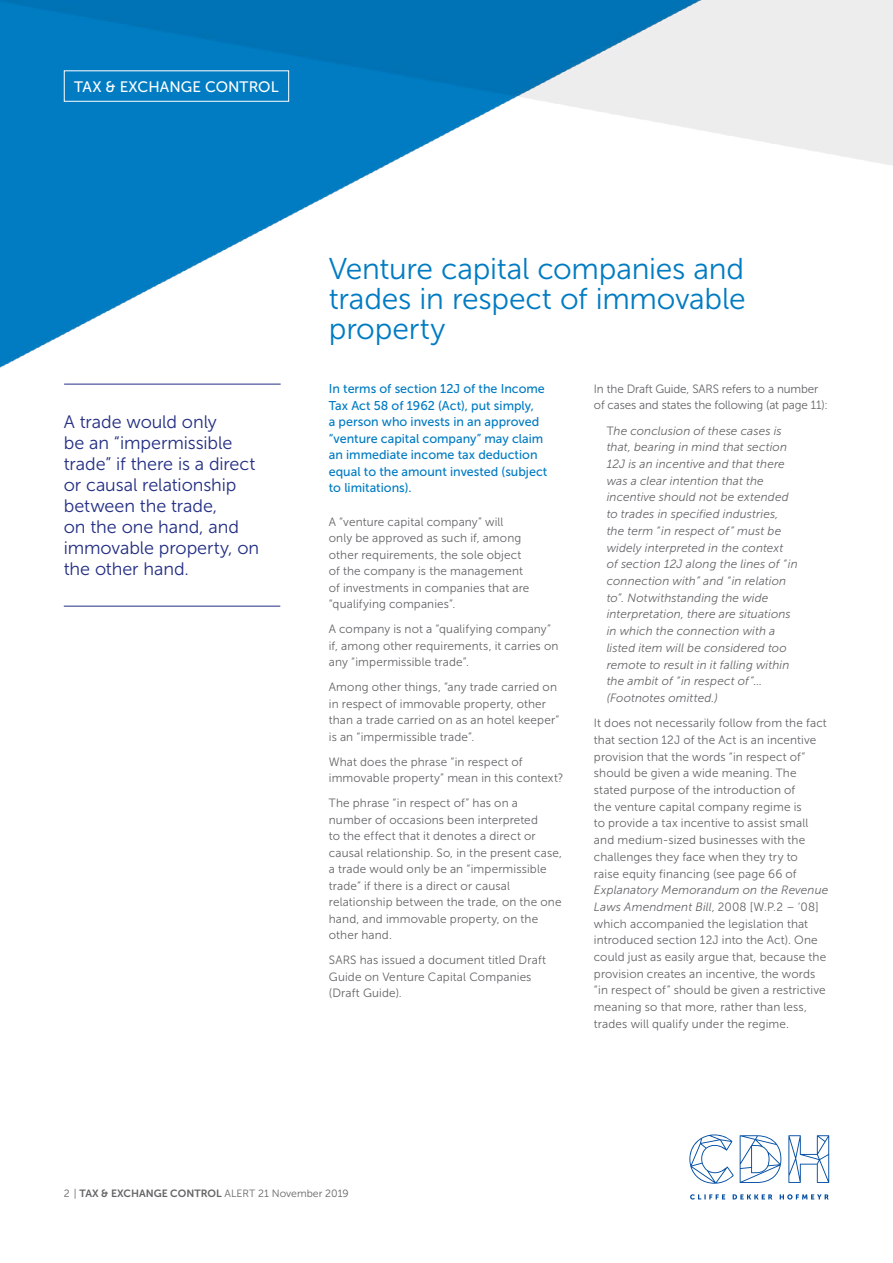
<style>
.page{position:relative;width:893px;height:1263px;background:#fff}
.page>*{position:absolute;margin:0;border:0;box-sizing:border-box;transform-origin:0 0}
.t1{font:30px/30px "Museo Sans 300";letter-spacing:-.005em;color:#007bc2;text-align:justify}
.t2{font:18px/21px "Museo Sans 300";letter-spacing:-.005em;color:#232e83}
.t3{font:15.15px "Museo Sans 500";letter-spacing:.005em;color:#fff}
.t4{font:12.75px/16.5px "Museo Sans 500";color:#007bc2}
.t5{font:12px/16.5px "Museo Sans 300";letter-spacing:.01em;color:#636466}
.t6{font:italic 12px/16.6px "Museo Sans 300";letter-spacing:.01em;color:#636466}
.t7{font:12px/16.6px "Museo Sans 300";letter-spacing:-.01em;color:#636466}
.t8{font:10.5px "Museo Sans 300";color:#636466}
.s1{font-style:normal}
.s2{font-style:italic}
.s3{font-family:"Museo Sans 700"}
</style>
<div class="page">
<svg style="left:690px;top:1194px;width:139px;height:5px"></svg>
<svg style="left:689px;top:1134px;width:45px;height:50px"></svg>
<svg style="left:740px;top:1135px;width:41px;height:48px"></svg>
<svg style="left:788px;top:1135px;width:41px;height:48px"></svg>
<img style="left:0;top:0;width:893px;height:384px">
<hr style="left:64px;top:384px;width:217px;height:1px;background:#232e83">
<hr style="left:64px;top:606px;width:216px;height:1px;background:#232e83">
<div style="left:64px;top:70px;width:225px;height:32px;border:1px solid #fff"></div>
<p class="t3" style="left:74px;top:78px;width:206px">TAX &amp; EXCHANGE CONTROL</p>
<h2 class="t2" style="left:64px;top:412px;width:197px">A trade would only<br>be an “impermissible trade” if there is a direct or causal relationship between the trade,<br>on the one hand, and immovable property, on the other hand.</h2>
<h1 class="t1" style="left:329px;top:253px;width:418px">Venture capital companies and trades in respect of immovable property</h1>
<p class="t4" style="left:329px;top:381px;width:220px">In terms of section 12J of the Income Tax Act 58 of 1962 (Act), put simply,<br>a person who invests in an approved “venture capital company” may claim an immediate income tax deduction equal to the amount invested (subject to limitations).</p>
<p class="t5" style="left:329px;top:513px;width:202px">A “venture capital company” will only be approved as such if, among other requirements, the sole object of the company is the management of investments in companies that are “qualifying companies”.</p>
<p class="t5" style="left:329px;top:621px;width:231px">A company is not a “qualifying company” if, among other requirements, it carries on any “impermissible trade”.</p>
<p class="t5" style="left:329px;top:679px;width:232px">Among other things, “any trade carried on in respect of immovable property, other than a trade carried on as an hotel keeper” is an “impermissible trade”.</p>
<p class="t5" style="left:329px;top:753px;width:236px">What does the phrase “in respect of immovable property” mean in this context?</p>
<p class="t5" style="left:329px;top:795px;width:235px">The phrase “in respect of” has on a number of occasions been interpreted<br>to the effect that it denotes a direct or causal relationship. So, in the present case, a trade would only be an “impermissible trade” if there is a direct or causal relationship between the trade, on the one hand, and immovable property, on the other hand.</p>
<p class="t5" style="left:329px;top:952px;width:219px">SARS has issued a document titled Draft<br>Guide on Venture Capital Companies (Draft Guide).</p>
<p class="t7" style="left:594px;top:380px;width:236px">In the Draft Guide, SARS refers to a number of cases and states the following (at page 11):</p>
<p class="t6" style="left:607px;top:422px;width:193px"><span class="s1">T</span>he conclusion of these cases is that, bearing in mind that section<br>12J is an incentive and that there was a clear intention that the incentive should not be extended to trades in specified industries, the term “in respect of” must be widely interpreted in the context<br>of section 12J along the lines of “in connection with” and “in relation to”. Notwithstanding the wide interpretation, there are situations in which the connection with a listed item will be considered too remote to result in it falling within the ambit of “in respect of”… (Footnotes omitted.)</p>
<p class="t5" style="left:594px;top:715px;width:235px">It does not necessarily follow from the fact that section 12J of the Act is an incentive provision that the words “in respect of” should be given a wide meaning. The stated purpose of the introduction of<br>the venture capital company regime is<br>to provide a tax incentive to assist small and medium-sized businesses with the challenges they face when they try to<br>raise equity financing (see page 66 of</p>
<p class="t5" style="left:594px;top:882px;width:236px"><span class="s2">Explanatory Memorandum on the Revenue Laws Amendment Bill</span>, 2008 [W.P.2 – ‘08] which accompanied the legislation that introduced section 12J into the Act). One could just as easily argue that, because the provision creates an incentive, the words “in respect of” should be given a restrictive meaning so that more, rather than less, trades will qualify under the regime.</p>
<p class="t8" style="left:64px;top:1188px;width:287px">2 | <span class="s3">TAX &amp; EXCHANGE CONTROL</span> ALERT 21 November 2019</p>
</div>
